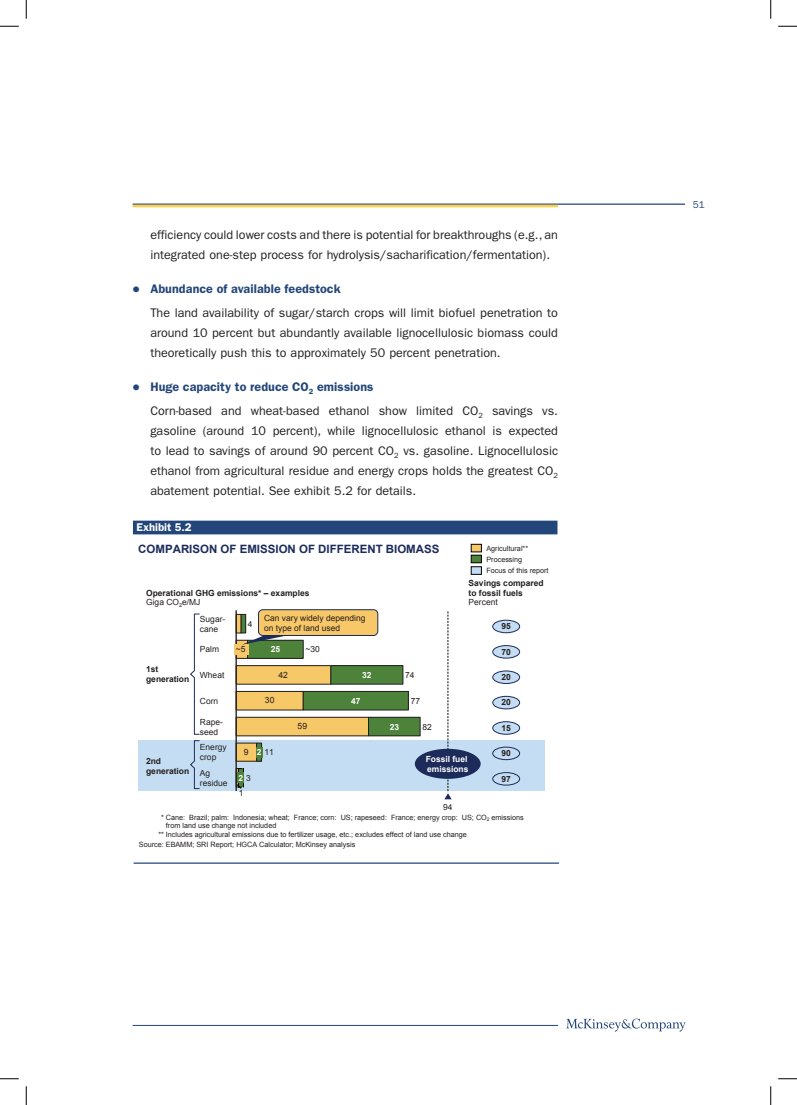
<style>
.page{position:relative;width:797px;height:1105px;background:#fff}
.page>*{position:absolute;margin:0;border:0;box-sizing:border-box;transform-origin:0 0}
.t1{font:12.5px/20px "ITC Franklin Gothic Std";color:#231f20}
.t2{font:600 12.5px "ITC Franklin Gothic Std";letter-spacing:.005em;color:#23467a}
.t3{font:700 11.5px "Arial";color:#1c2b5a}
.t4{font:600 11.25px "ITC Franklin Gothic Std";color:#fff}
.t5{font:10px "ITC Franklin Gothic Std";color:#23467a}
.t6{font:8.62px "Arial";color:#231f20}
.t7{font:8.5px/10.1px "Arial";color:#231f20}
.t8{font:700 8.5px/9.1px "Arial";color:#231f20}
.t9{font:700 8.5px/10.1px "Arial";color:#fff}
.t10{font:7.25px/11.2px "Arial";letter-spacing:-.005em;color:#231f20}
.s1{font-weight:600;color:#23467a}
.s2{font-weight:400}
.s3{font-weight:700;color:#fff}
.s4{font-weight:400;color:#231f20}
</style>
<div class="page">
<hr style="left:133px;top:204px;width:552px;height:1px;background:#23467a">
<hr style="left:133px;top:205px;width:425px;height:2px;background:#ffcf45">
<svg style="left:566px;top:1019px;width:119px;height:13px"></svg>
<hr style="left:133px;top:1025px;width:425px;height:1px;background:#23467a">
<div style="left:133px;top:521px;width:424px;height:13px;background:#23467a"></div>
<div style="left:138px;top:741px;width:407px;height:50px;background:#c5ddf2"></div>
<div style="left:236px;top:614px;width:5px;height:19px;background:#f7c867"></div>
<div style="left:236px;top:640px;width:11px;height:18px;background:#f7c867"></div>
<div style="left:236px;top:640px;width:12px;height:19px;border:1px solid #231f20"></div>
<div style="left:236px;top:666px;width:95px;height:18px;background:#f7c867"></div>
<div style="left:236px;top:665px;width:95px;height:19px;border:1px solid #231f20"></div>
<div style="left:236px;top:691px;width:67px;height:19px;background:#f7c867"></div>
<div style="left:236px;top:691px;width:67px;height:19px;border:1px solid #231f20"></div>
<div style="left:236px;top:717px;width:132px;height:19px;background:#f7c867"></div>
<div style="left:236px;top:717px;width:133px;height:19px;border:1px solid #231f20"></div>
<div style="left:236px;top:743px;width:20px;height:18px;background:#f7c867"></div>
<div style="left:241px;top:614px;width:5px;height:19px;border:1px solid #231f20"></div>
<div style="left:247px;top:640px;width:56px;height:18px;background:#4d823b"></div>
<div style="left:247px;top:640px;width:56px;height:19px;border:1px solid #231f20"></div>
<div style="left:331px;top:666px;width:72px;height:18px;background:#4d823b"></div>
<div style="left:330px;top:665px;width:73px;height:19px;border:1px solid #231f20"></div>
<div style="left:303px;top:691px;width:105px;height:19px;background:#4d823b"></div>
<div style="left:303px;top:691px;width:105px;height:19px;border:1px solid #231f20"></div>
<div style="left:368px;top:717px;width:52px;height:19px;background:#4d823b"></div>
<div style="left:368px;top:717px;width:52px;height:19px;border:1px solid #231f20"></div>
<div style="left:256px;top:743px;width:5px;height:18px;background:#4d823b"></div>
<div style="left:256px;top:743px;width:6px;height:18px;border:1px solid #231f20"></div>
<hr style="left:235px;top:611px;width:2px;height:180px;background:#231f20">
<svg style="left:236px;top:768px;width:8px;height:20px"></svg>
<svg style="left:444px;top:611px;width:7px;height:188px"></svg>
<div style="left:235px;top:644px;width:14px;height:10px;background:#f7c768"></div>
<div style="left:256px;top:747px;width:6px;height:10px;background:#4d823b"></div>
<div style="left:237px;top:773px;width:7px;height:10px;background:#4d823b"></div>
<div style="left:415px;top:749px;width:65px;height:30px;background:#1c2b5a;border-radius:50%"></div>
<div style="left:492px;top:772px;width:28px;height:13px;border:1px solid #1c2b5a;border-radius:50%"></div>
<div style="left:493px;top:620px;width:26px;height:13px;background:#c5ddf2;border-radius:50%"></div>
<div style="left:492px;top:620px;width:28px;height:13px;border:1px solid #1c2b5a;border-radius:50%"></div>
<div style="left:493px;top:646px;width:26px;height:12px;background:#c5ddf2;border-radius:50%"></div>
<div style="left:492px;top:645px;width:28px;height:13px;border:1px solid #1c2b5a;border-radius:50%"></div>
<div style="left:493px;top:671px;width:26px;height:12px;background:#c5ddf2;border-radius:50%"></div>
<div style="left:492px;top:671px;width:28px;height:13px;border:1px solid #1c2b5a;border-radius:50%"></div>
<div style="left:493px;top:696px;width:26px;height:13px;background:#c5ddf2;border-radius:50%"></div>
<div style="left:492px;top:696px;width:28px;height:13px;border:1px solid #1c2b5a;border-radius:50%"></div>
<div style="left:493px;top:722px;width:26px;height:12px;background:#c5ddf2;border-radius:50%"></div>
<div style="left:492px;top:721px;width:28px;height:13px;border:1px solid #1c2b5a;border-radius:50%"></div>
<div style="left:492px;top:747px;width:28px;height:13px;border:1px solid #1c2b5a;border-radius:50%"></div>
<svg style="left:190px;top:613px;width:10px;height:176px"></svg>
<svg style="left:242px;top:616px;width:62px;height:29px"></svg>
<div style="left:258px;top:610px;width:120px;height:25px;background:#f7c768;border-radius:4px"></div>
<div style="left:258px;top:609px;width:120px;height:27px;border:1px solid #1c2b5a;border-radius:4px"></div>
<div style="left:471px;top:544px;width:10px;height:8px;background:#f7c768"></div>
<div style="left:471px;top:544px;width:10px;height:8px;border:1px solid #040503"></div>
<div style="left:471px;top:555px;width:10px;height:8px;background:#4d823b"></div>
<div style="left:471px;top:555px;width:10px;height:8px;border:1px solid #040503"></div>
<div style="left:471px;top:567px;width:10px;height:7px;background:#c5ddf2"></div>
<div style="left:471px;top:566px;width:10px;height:9px;border:1px solid #040503"></div>
<hr style="left:134px;top:862px;width:425px;height:2px;background:#23467a">
<svg style="left:0;top:25px;width:19px;height:2px"></svg>
<svg style="left:778px;top:25px;width:19px;height:2px"></svg>
<svg style="left:0;top:1078px;width:19px;height:1px"></svg>
<svg style="left:778px;top:1078px;width:19px;height:1px"></svg>
<svg style="left:25px;top:0;width:2px;height:19px"></svg>
<svg style="left:25px;top:1086px;width:2px;height:19px"></svg>
<svg style="left:770px;top:0;width:1px;height:19px"></svg>
<svg style="left:770px;top:1086px;width:1px;height:19px"></svg>
<p class="t1" style="left:150px;top:225px;width:409px">efficiency could lower costs and there is potential for breakthroughs (e.g., an integrated one-step process for hydrolysis/sacharification/fermentation).</p>
<p class="t2" style="left:150px;top:282px;width:192px">Abundance of available feedstock</p>
<p class="t1" style="left:150px;top:303px;width:409px;text-align:justify">The land availability of sugar/starch crops will limit biofuel penetration to around 10 percent but abundantly available lignocellulosic biomass could theoretically push this to approximately 50 percent penetration.</p>
<p class="t1" style="left:150px;top:375px;width:409px;line-height:23.5px"><span class="s1">Huge capacity to reduce CO</span><sub>2</sub> <span class="s1">emissions<br></span>Corn-based and wheat-based ethanol show limited CO<sub>2</sub> savings vs.</p>
<p class="t1" style="left:150px;top:420px;width:409px;text-align:justify">gasoline (around 10 percent), while lignocellulosic ethanol is expected to lead to savings of around 90 percent CO<sub>2</sub> vs. gasoline. Lignocellulosic ethanol from agricultural residue and energy crops holds the greatest CO<sub>2 </sub>abatement potential. See exhibit 5.2 for details.</p>
<p class="t4" style="left:136px;top:521px;width:57px">Exhibit 5.2</p>
<p class="t3" style="left:138px;top:541px;width:303px">COMPARISON OF EMISSION OF DIFFERENT BIOMASS</p>
<p class="t8" style="left:146px;top:588px;width:165px">Operational GHG emissions* – examples<br><span class="s2">Giga CO</span><sub>2</sub><span class="s2">e/MJ</span></p>
<p class="t10" style="left:486px;top:543px;width:64px">Agricultural**<br>Processing<br>Focus of this report</p>
<p class="t8" style="left:468px;top:579px;width:76px">Savings compared to fossil fuels</p>
<p class="t7" style="left:468px;top:597px;width:31px">Percent</p>
<p class="t8" style="left:146px;top:664px;width:45px;line-height:10.1px">1st generation</p>
<p class="t8" style="left:146px;top:756px;width:45px;line-height:10.1px">2nd generation</p>
<p class="t7" style="left:264px;top:613px;width:103px">Can vary widely depending on type of land used</p>
<p class="t7" style="left:200px;top:614px;width:27px">Sugar&shy;cane</p>
<p class="t7" style="left:200px;top:644px;width:21px">Palm</p>
<p class="t7" style="left:236px;top:644px;width:11px">~5</p>
<p class="t9" style="left:271px;top:645px;width:11px">25</p>
<p class="t7" style="left:305px;top:644px;width:16px">~30</p>
<p class="t7" style="left:200px;top:670px;width:26px">Wheat</p>
<p class="t9" style="left:362px;top:670px;width:11px">32</p>
<p class="t7" style="left:405px;top:670px;width:11px">74</p>
<p class="t7" style="left:200px;top:696px;width:20px">Corn</p>
<p class="t9" style="left:351px;top:696px;width:11px">47</p>
<p class="t7" style="left:411px;top:696px;width:11px">77</p>
<p class="t9" style="left:390px;top:722px;width:11px">23</p>
<p class="t7" style="left:422px;top:722px;width:11px">82</p>
<p class="t7" style="left:248px;top:619px;width:6px">4</p>
<p class="t6" style="left:278px;top:669px;width:11px">42</p>
<p class="t6" style="left:265px;top:695px;width:11px">30</p>
<p class="t7" style="left:200px;top:717px;width:25px">Rape&shy;seed</p>
<p class="t6" style="left:297px;top:720px;width:11px">59</p>
<p class="t7" style="left:200px;top:742px;width:28px">Energy crop</p>
<p class="t7" style="left:200px;top:768px;width:29px">Ag residue</p>
<p class="t6" style="left:244px;top:746px;width:6px">9</p>
<p class="t7" style="left:257px;top:747px;width:19px"><span class="s3">2</span> 11</p>
<p class="t9" style="left:238px;top:773px;width:14px">2 <span class="s4">3</span></p>
<p class="t6" style="left:239px;top:787px;width:6px">1</p>
<p class="t9" style="left:426px;top:754px;width:44px">Fossil fuel emissions</p>
<p class="t7" style="left:443px;top:802px;width:11px">94</p>
<p class="t8" style="left:501px;top:622px;width:11px">95</p>
<p class="t8" style="left:501px;top:647px;width:11px">70</p>
<p class="t8" style="left:501px;top:673px;width:11px">20</p>
<p class="t8" style="left:501px;top:698px;width:11px">20</p>
<p class="t8" style="left:501px;top:723px;width:11px">15</p>
<p class="t8" style="left:501px;top:749px;width:11px">90</p>
<p class="t8" style="left:501px;top:774px;width:11px">97</p>
<p class="t10" style="left:161px;top:811px;width:364px">* Cane: Brazil; palm: Indonesia; wheat; France; corn: US; rapeseed: France; energy crop: US; CO<sub>2</sub> emissions</p>
<p class="t10" style="left:166px;top:820px;width:112px">from land use change not included</p>
<p class="t10" style="left:158px;top:829px;width:310px">** Includes agricultural emissions due to fertilizer usage, etc.; excludes effect of land use change</p>
<p class="t10" style="left:139px;top:839px;width:218px">Source: EBAMM; SRI Report; HGCA Calculator; McKinsey analysis</p>
<p class="t5" style="left:693px;top:199px;width:13px">51</p>
</div>
